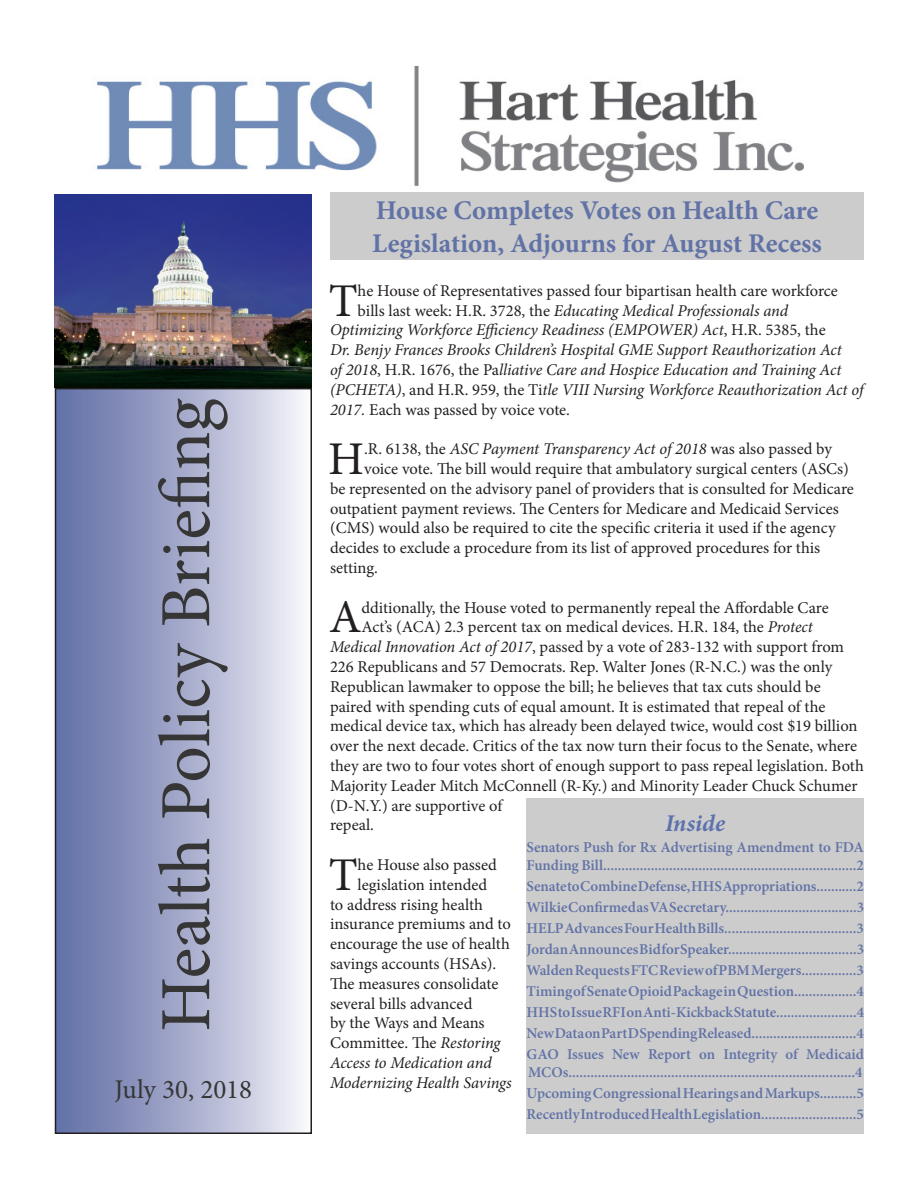
<style>
.page{position:relative;width:918px;height:1188px;background:#fff}
.page>*{position:absolute;margin:0;border:0;box-sizing:border-box;transform-origin:0 0}
.t1{font:72px "Minion Pro";color:#363636}
.t2{font:46.95px "Minion Pro";color:#231f20}
.t3{font:700 27px/32.4px "Minion Pro";color:#6172a6}
.t4{font:27px "Minion Pro";color:#363636}
.t5{font:italic 700 24px "Minion Pro";letter-spacing:.005em;color:#5c72ae}
.t6{font:16.5px "Minion Pro";color:#231f20}
.t7{font:italic 16.5px "Minion Pro";letter-spacing:-.01em;color:#231f20}
.t8{font:600 15px/18px "Minion Pro";letter-spacing:-.005em;color:#6172a6}
.s1{font-style:normal}
.s2{font-style:italic}
</style>
<div class="page">
<div style="left:56px;top:389px;width:255px;height:744px;background:linear-gradient(to right,#5c6aa3,#f4f3f8)"></div>
<div style="left:55px;top:388px;width:257px;height:746px;border:2px solid #231f20"></div>
<div style="left:526px;top:799px;width:338px;height:335px;background:#ccc"></div>
<img style="left:97px;top:66px;width:707px;height:121px">
<div style="left:330px;top:192px;width:534px;height:67px;background:#ccc"></div>
<img style="left:54px;top:194px;width:258px;height:194px">
<p class="t1" style="left:138px;top:1032px;width:635px;rotate:-90deg">Health Policy Briefing</p>
<p class="t4" style="left:115px;top:1071px;width:139px">July 30, 2018</p>
<p class="t3" style="left:372px;top:194px;width:451px">House Completes Votes on Health Care<br>Legislation, Adjourns for August Recess</p>
<p class="t2" style="left:329px;top:269px;width:30px">T</p>
<p class="t6" style="left:358px;top:279px;width:482px">he House of Representatives passed four bipartisan health care workforce</p>
<p class="t7" style="left:358px;top:299px;width:432px"><span class="s1">bills last week: H.R. 3728, the</span> Educating Medical Professionals and</p>
<p class="t7" style="left:330px;top:319px;width:497px">Optimizing Workforce Efficiency Readiness (EMPOWER) Act<span class="s1">, H.R. 5385, the</span></p>
<p class="t7" style="left:330px;top:339px;width:513px">Dr. Benjy Frances Brooks Children’s Hospital GME Support Reauthorization Act</p>
<p class="t7" style="left:330px;top:358px;width:513px">of 2018<span class="s1">, H.R. 1676, the Pa</span>lliative Care and Hospice Education and Training Act</p>
<p class="t7" style="left:330px;top:378px;width:535px">(PCHETA)<span class="s1">, and H.R. 959, the Ti</span>tle VIII Nursing Workforce Reauthorization Act of</p>
<p class="t6" style="left:330px;top:398px;width:242px"><span class="s2">2017.</span> Each was passed by voice vote.</p>
<p class="t2" style="left:328px;top:428px;width:37px">H</p>
<p class="t7" style="left:364px;top:438px;width:469px"><span class="s1">.R. 6138, the</span> ASC Payment Transparency Act of 2018 <span class="s1">was also passed by</span></p>
<p class="t6" style="left:364px;top:458px;width:486px">voice vote. The bill would require that ambulatory surgical centers (ASCs)</p>
<p class="t6" style="left:330px;top:477px;width:525px">be represented on the advisory panel of providers that is consulted for Medicare</p>
<p class="t6" style="left:330px;top:497px;width:510px">outpatient payment reviews. The Centers for Medicare and Medicaid Services</p>
<p class="t6" style="left:330px;top:517px;width:507px">(CMS) would also be required to cite the specific criteria it used if the agency</p>
<p class="t6" style="left:330px;top:537px;width:492px">decides to exclude a procedure from its list of approved procedures for this</p>
<p class="t6" style="left:330px;top:557px;width:50px">setting.</p>
<p class="t2" style="left:329px;top:586px;width:34px">A</p>
<p class="t6" style="left:362px;top:596px;width:469px">dditionally, the House voted to permanently repeal the Affordable Care</p>
<p class="t6" style="left:362px;top:616px;width:453px">Act’s (ACA) 2.3 percent tax on medical devices. H.R. 184, the <span class="s2">Protect</span></p>
<p class="t6" style="left:330px;top:636px;width:516px"><span class="s2">Medical Innovation Act of 2017</span>, passed by a vote of 283-132 with support from</p>
<p class="t6" style="left:330px;top:656px;width:504px">226 Republicans and 57 Democrats. Rep. Walter Jones (R-N.C.) was the only</p>
<p class="t6" style="left:330px;top:675px;width:492px">Republican lawmaker to oppose the bill; he believes that tax cuts should be</p>
<p class="t6" style="left:330px;top:695px;width:497px">paired with spending cuts of equal amount. It is estimated that repeal of the</p>
<p class="t6" style="left:330px;top:715px;width:529px">medical device tax, which has already been delayed twice, would cost $19 billion</p>
<p class="t6" style="left:330px;top:735px;width:529px">over the next decade. Critics of the tax now turn their focus to the Senate, where</p>
<p class="t6" style="left:330px;top:755px;width:535px">they are two to four votes short of enough support to pass repeal legislation. Both</p>
<p class="t6" style="left:330px;top:774px;width:529px">Majority Leader Mitch McConnell (R-Ky.) and Minority Leader Chuck Schumer</p>
<p class="t6" style="left:330px;top:794px;width:174px">(D-N.Y.) are supportive of</p>
<p class="t6" style="left:330px;top:814px;width:45px">repeal.</p>
<p class="t2" style="left:329px;top:843px;width:30px">T</p>
<p class="t6" style="left:358px;top:854px;width:141px">he House also passed</p>
<p class="t5" style="left:665px;top:806px;width:61px">Inside</p>
<p class="t8" style="left:526px;top:838px;width:339px">Senators Push for Rx Advertising Amendment to FDA<br>Funding Bill.....................................................................2</p>
<p class="t8" style="left:526px;top:877px;width:339px">Senate to Combine Defense, HHS Appropriations...........2</p>
<p class="t8" style="left:526px;top:898px;width:339px">Wilkie Confirmed as VA Secretary....................................3</p>
<p class="t8" style="left:526px;top:919px;width:339px">HELP Advances Four Health Bills....................................3</p>
<p class="t8" style="left:526px;top:940px;width:339px">Jordan Announces Bid for Speaker...................................3</p>
<p class="t8" style="left:526px;top:961px;width:339px">Walden Requests FTC Review of PBM Mergers...............3</p>
<p class="t8" style="left:526px;top:982px;width:339px">Timing of Senate Opioid Package in Question.................4</p>
<p class="t8" style="left:526px;top:1003px;width:339px">HHS to Issue RFI on Anti-Kickback Statute......................4</p>
<p class="t8" style="left:526px;top:1024px;width:339px">New Data on Part D Spending Released.............................4</p>
<p class="t8" style="left:526px;top:1045px;width:339px">GAO Issues New Report on Integrity of Medicaid<br>MCOs..............................................................................4</p>
<p class="t8" style="left:526px;top:1084px;width:339px">Upcoming Congressional Hearings and Markups..........5</p>
<p class="t8" style="left:526px;top:1105px;width:339px">Recently Introduced Health Legislation..........................5</p>
<p class="t6" style="left:358px;top:873px;width:131px">legislation intended</p>
<p class="t6" style="left:330px;top:893px;width:154px">to address rising health</p>
<p class="t6" style="left:330px;top:913px;width:182px">insurance premiums and to</p>
<p class="t6" style="left:330px;top:933px;width:181px">encourage the use of health</p>
<p class="t6" style="left:330px;top:953px;width:168px">savings accounts (HSAs).</p>
<p class="t6" style="left:330px;top:972px;width:170px">The measures consolidate</p>
<p class="t6" style="left:330px;top:992px;width:144px">several bills advanced</p>
<p class="t6" style="left:330px;top:1012px;width:156px">by the Ways and Means</p>
<p class="t6" style="left:330px;top:1032px;width:172px">Committee. The <span class="s2">Restoring</span></p>
<p class="t7" style="left:330px;top:1051px;width:163px">Access to Medication and</p>
<p class="t7" style="left:330px;top:1071px;width:183px">Modernizing Health Savings</p>
</div>
